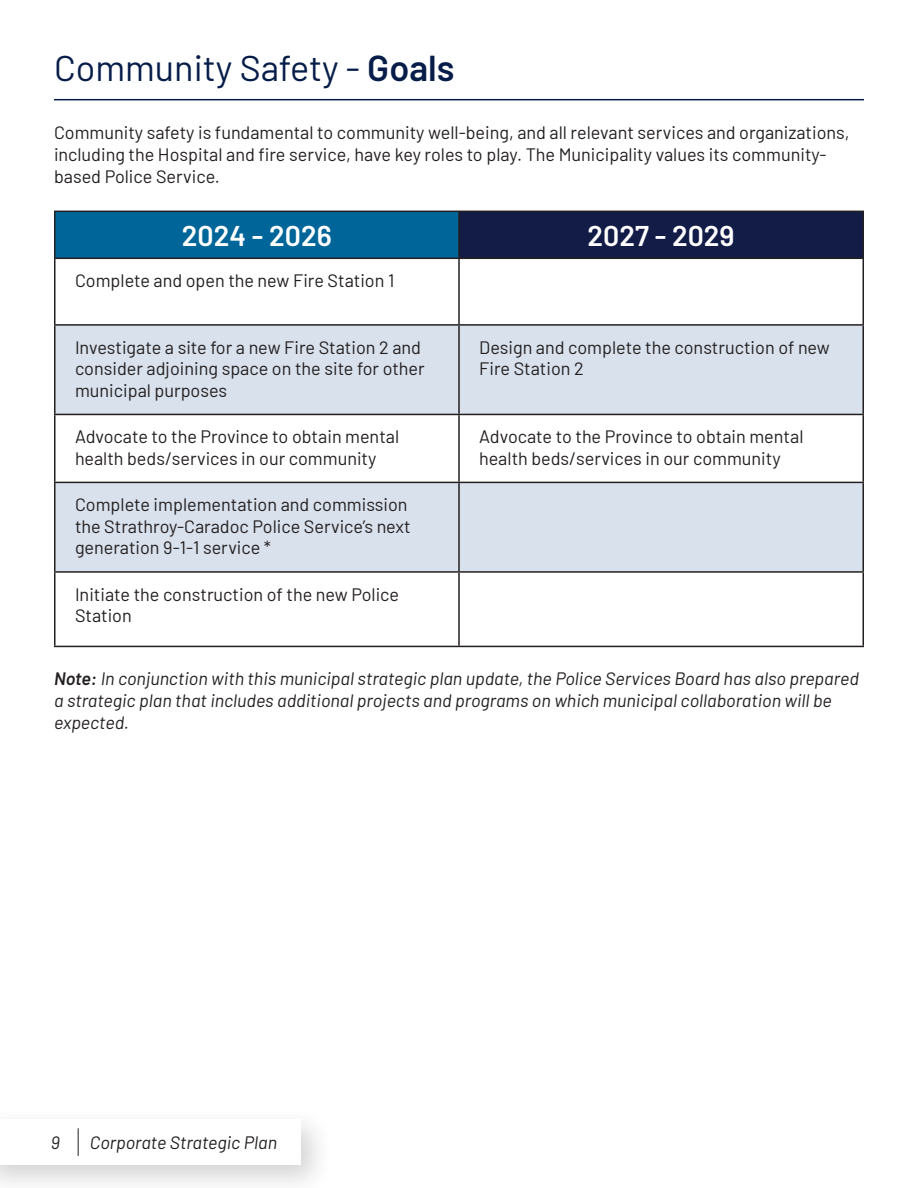
<style>
.page{position:relative;width:918px;height:1188px;background:#fff}
.page>*{position:absolute;margin:0;border:0;box-sizing:border-box;transform-origin:0 0}
.t1{font:36px "Barlow";color:#071d49}
.t2{font:600 28.5px "Barlow";color:#fff}
.Paragraph_Style_1{font:18px/21.6px "Barlow";color:#231f20}
.t3{font:italic 18px/21.6px "Barlow";color:#231f20}
.s1{font-weight:600}
</style>
<div class="page">
<div style="left:0;top:1107px;width:334px;height:81px;background:#231f20;opacity:.2"></div>
<div style="left:0;top:1119px;width:300px;height:46px;background:#fff"></div>
<svg style="left:78px;top:1128px;width:1px;height:28px"></svg>
<hr style="left:54px;top:99px;width:810px;height:1px;background:#071d49">
<div style="left:55px;top:211px;width:404px;height:47px;background:#069"></div>
<div style="left:459px;top:211px;width:404px;height:47px;background:#121c46"></div>
<svg style="left:56px;top:259px;width:806px;height:387px"></svg>
<svg style="left:56px;top:326px;width:806px;height:245px;fill:#d8e1ec"></svg>
<hr style="left:54px;top:211px;width:405px;height:1px;background:#231f20">
<hr style="left:54px;top:212px;width:2px;height:46px;background:#231f20">
<hr style="left:459px;top:211px;width:405px;height:1px;background:#231f20">
<hr style="left:458px;top:212px;width:2px;height:46px;background:#231f20">
<hr style="left:862px;top:212px;width:2px;height:46px;background:#231f20">
<hr style="left:54px;top:258px;width:405px;height:1px;background:#231f20">
<hr style="left:54px;top:259px;width:2px;height:65px;background:#231f20">
<hr style="left:459px;top:258px;width:405px;height:1px;background:#231f20">
<hr style="left:458px;top:259px;width:2px;height:65px;background:#231f20">
<hr style="left:862px;top:259px;width:2px;height:65px;background:#231f20">
<hr style="left:54px;top:324px;width:405px;height:2px;background:#231f20">
<hr style="left:54px;top:326px;width:2px;height:88px;background:#231f20">
<hr style="left:459px;top:324px;width:405px;height:2px;background:#231f20">
<hr style="left:458px;top:326px;width:2px;height:88px;background:#231f20">
<hr style="left:862px;top:326px;width:2px;height:88px;background:#231f20">
<hr style="left:54px;top:414px;width:405px;height:1px;background:#231f20">
<hr style="left:54px;top:415px;width:2px;height:67px;background:#231f20">
<hr style="left:459px;top:414px;width:405px;height:1px;background:#231f20">
<hr style="left:458px;top:415px;width:2px;height:67px;background:#231f20">
<hr style="left:862px;top:415px;width:2px;height:67px;background:#231f20">
<hr style="left:54px;top:482px;width:405px;height:1px;background:#231f20">
<hr style="left:54px;top:483px;width:2px;height:88px;background:#231f20">
<hr style="left:459px;top:482px;width:405px;height:1px;background:#231f20">
<hr style="left:458px;top:483px;width:2px;height:88px;background:#231f20">
<hr style="left:862px;top:483px;width:2px;height:88px;background:#231f20">
<hr style="left:54px;top:571px;width:405px;height:2px;background:#231f20">
<hr style="left:54px;top:573px;width:2px;height:73px;background:#231f20">
<hr style="left:459px;top:571px;width:405px;height:2px;background:#231f20">
<hr style="left:458px;top:573px;width:2px;height:73px;background:#231f20">
<hr style="left:862px;top:573px;width:2px;height:73px;background:#231f20">
<hr style="left:54px;top:646px;width:405px;height:1px;background:#231f20">
<hr style="left:459px;top:646px;width:405px;height:1px;background:#231f20">
<p class="t1" style="left:54px;top:42px;width:402px">Community Safety - <span class="s1">Goals</span></p>
<p class="Paragraph_Style_1" style="left:54px;top:121px;width:797px">Community safety is fundamental to community well-being, and all relevant services and organizations, including the Hospital and fire service, have key roles to play. The Municipality values its community&shy;based Police Service.</p>
<p class="t2" style="left:182px;top:215px;width:151px">2024 - 2026</p>
<p class="t2" style="left:588px;top:215px;width:149px">2027 - 2029</p>
<p class="Paragraph_Style_1" style="left:75px;top:268px;width:321px">Complete and open the new Fire Station 1</p>
<p class="Paragraph_Style_1" style="left:75px;top:335px;width:351px">Investigate a site for a new Fire Station 2 and consider adjoining space on the site for other municipal purposes</p>
<p class="Paragraph_Style_1" style="left:479px;top:335px;width:352px">Design and complete the construction of new<br>Fire Station 2</p>
<p class="Paragraph_Style_1" style="left:75px;top:425px;width:326px">Advocate to the Province to obtain mental health beds/services in our community</p>
<p class="Paragraph_Style_1" style="left:479px;top:425px;width:326px">Advocate to the Province to obtain mental health beds/services in our community</p>
<p class="Paragraph_Style_1" style="left:75px;top:493px;width:337px">Complete implementation and commission the Strathroy-Caradoc Police Service’s next generation 9-1-1 service *</p>
<p class="Paragraph_Style_1" style="left:75px;top:582px;width:326px">Initiate the construction of the new Police<br>Station</p>
<p class="t3" style="left:54px;top:667px;width:806px"><span class="s1">Note:</span> In conjunction with this municipal strategic plan update, the Police Services Board has also prepared a strategic plan that includes additional projects and programs on which municipal collaboration will be expected.</p>
<p class="t3" style="left:51px;top:1130px;width:11px">9</p>
<p class="t3" style="left:90px;top:1130px;width:189px">Corporate Strategic Plan</p>
</div>
